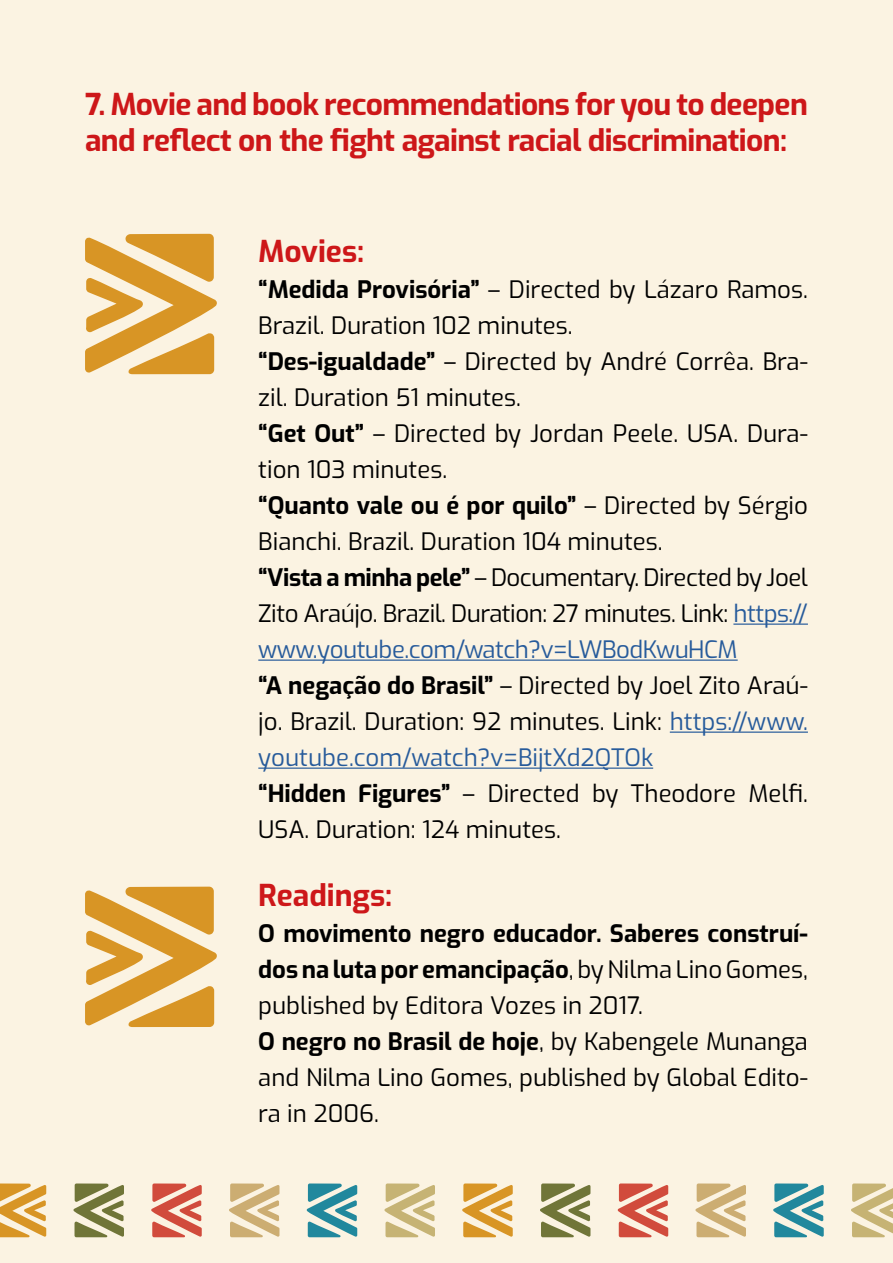
<style>
.page{position:relative;width:893px;height:1263px;background:#fbf3e2}
.page>*{position:absolute;margin:0;border:0;box-sizing:border-box;transform-origin:0 0}
.t1{font:700 30px/36px "Exo";letter-spacing:-.02em;color:#cd1719}
.t2{font:700 30px "Exo";color:#cd1719}
.t3{font:24px/36px "Exo";color:#000}
.s1{font-weight:700}
.s2{color:#275b9b}
</style>
<div class="page">
<svg style="left:0;top:1183px;width:46px;height:54px;background:#e4b668"></svg>
<svg style="left:229px;top:1183px;width:50px;height:54px;background:#ddc69a"></svg>
<svg style="left:73px;top:1183px;width:51px;height:54px;background:#a4a477"></svg>
<svg style="left:151px;top:1183px;width:51px;height:54px;background:#e08a7a"></svg>
<svg style="left:307px;top:1183px;width:50px;height:54px;background:#70aeb6"></svg>
<svg style="left:384px;top:1183px;width:51px;height:54px;background:#d9ca9d"></svg>
<svg style="left:462px;top:1183px;width:51px;height:54px;background:#e5b86b"></svg>
<svg style="left:695px;top:1183px;width:51px;height:54px;background:#ddc79c"></svg>
<svg style="left:540px;top:1183px;width:50px;height:54px;background:#a2a376"></svg>
<svg style="left:618px;top:1183px;width:50px;height:54px;background:#e08878"></svg>
<svg style="left:773px;top:1183px;width:51px;height:54px;background:#72b0b6"></svg>
<svg style="left:851px;top:1183px;width:42px;height:54px;background:#d8c99b"></svg>
<svg style="left:85px;top:234px;width:132px;height:140px;background:#e4b668"></svg>
<hr style="left:733px;top:623px;width:75px;height:2px;background:#275b9b">
<hr style="left:258px;top:659px;width:480px;height:2px;background:#275b9b">
<hr style="left:670px;top:731px;width:138px;height:2px;background:#275b9b">
<hr style="left:258px;top:767px;width:395px;height:2px;background:#275b9b">
<svg style="left:85px;top:887px;width:132px;height:140px;background:#e4b668"></svg>
<p class="t1" style="left:85px;top:84px;width:724px">7. Movie and book recommendations for you to deepen and reflect on the fight against racial discrimination:</p>
<p class="t1" style="left:258px;top:231px;width:107px">Movies:</p>
<p class="t3" style="left:258px;top:270px;width:551px"><span class="s1">“Medida Provisória”</span> – Directed by Lázaro Ramos.<br>Brazil. Duration 102 minutes.<br><span class="s1">“Des-igualdade”</span> – Directed by André Corrêa. Bra&shy;zil. Duration 51 minutes.<br><span class="s1">“Get Out”</span> – Directed by Jordan Peele. USA. Dura&shy;tion 103 minutes.<br><span class="s1">“Quanto vale ou é por quilo”</span> – Directed by Sérgio Bianchi. Brazil. Duration 104 minutes.<br><span class="s1">“Vista a minha pele”</span> – Documentary. Directed by Joel Zito Araújo. Brazil. Duration: 27 minutes. Link: <span class="s2">https:// www.youtube.com/watch?v=LWBodKwuHCM<br></span><span class="s1">“A negação do Brasil”</span> – Directed by Joel Zito Araú&shy;jo. Brazil. Duration: 92 minutes. Link: <span class="s2">https://www. youtube.com/watch?v=BijtXd2QTOk<br></span><span class="s1">“Hidden Figures”</span> – Directed by Theodore Melfi.<br>USA. Duration: 124 minutes.</p>
<p class="t2" style="left:258px;top:872px;width:135px">Readings:</p>
<p class="t3" style="left:258px;top:914px;width:551px"><span class="s1">O movimento negro educador. Saberes construí&shy;dos na luta por emancipação</span>, by Nilma Lino Gomes, published by Editora Vozes in 2017.<br><span class="s1">O negro no Brasil de hoje</span>, by Kabengele Munanga and Nilma Lino Gomes, published by Global Edito&shy;ra in 2006.</p>
</div>
